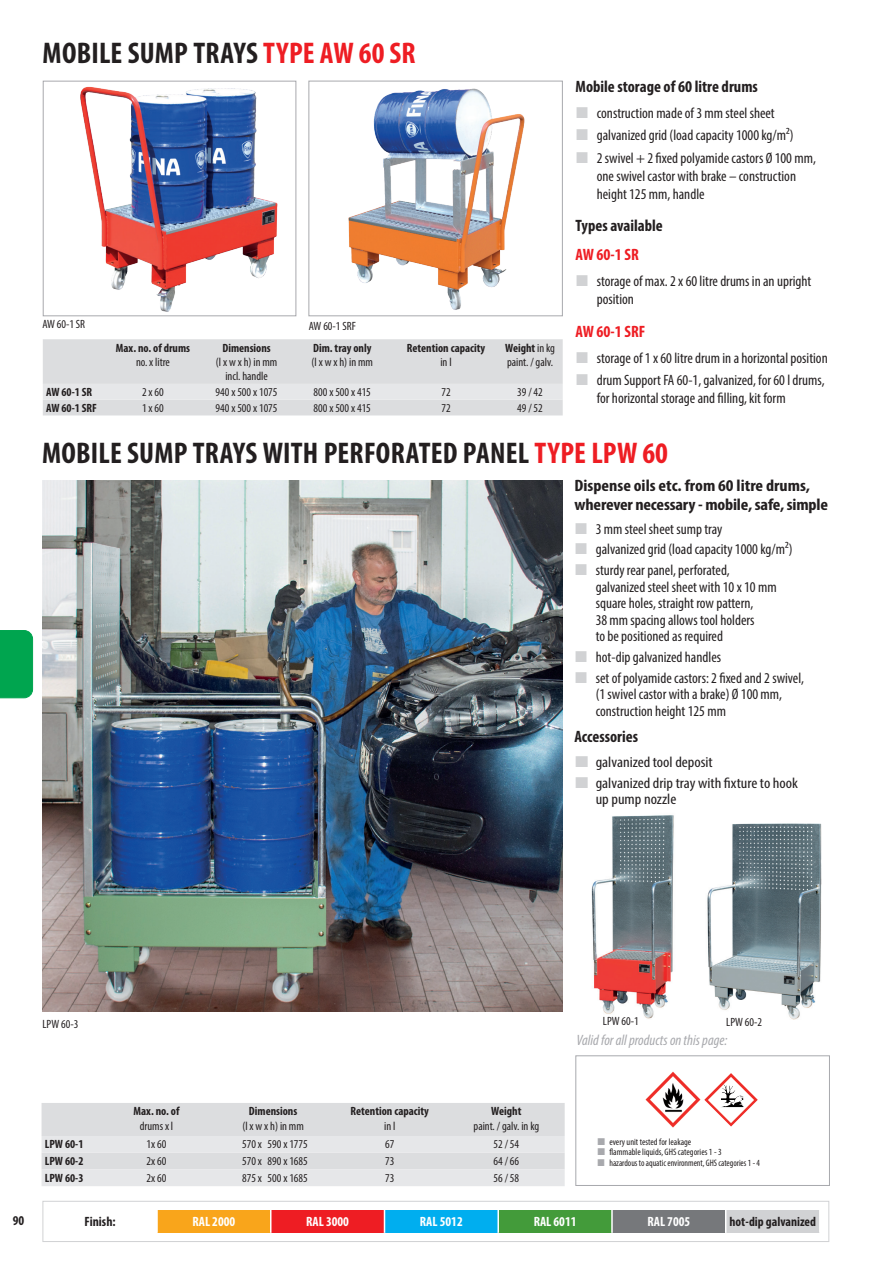
<style>
.page{position:relative;width:893px;height:1263px;background:#fff}
.page>*{position:absolute;margin:0;border:0;box-sizing:border-box;transform-origin:0 0}
.t1{font:700 condensed 30px "Myriad Pro";letter-spacing:.01em;color:#231f20}
.t2{font:700 condensed 16.5px/18.8px "Myriad Pro";color:#231f20;scale:1.1 1}
.t3{font:700 condensed 16.5px "Myriad Pro";color:#231f20}
.t4{font:700 condensed 16.5px "Myriad Pro";color:#ee1d23}
.t5{font:condensed 15px/16.5px "Myriad Pro";color:#231f20}
.t6{font:condensed 15px/20.7px "Myriad Pro";color:#231f20;scale:1.1 1}
.t7{font:italic condensed 15px "Myriad Pro";color:#a8a9ad}
.t8{font:700 condensed 13.5px "Myriad Pro";color:#fff}
.t9{font:700 condensed 13.5px "Myriad Pro";color:#231f20}
.t10{font:700 condensed 13.2px "Myriad Pro";color:#231f20}
.t11{font:condensed 12px/14.4px "Myriad Pro";color:#231f20;text-align:center}
.t12{font:700 condensed 12px "Myriad Pro";color:#231f20}
.t13{font:condensed 9.45px/10.8px "Myriad Pro";color:#231f20}
.s1{color:#ee1d23}
.s2{font-weight:700}
</style>
<div class="page">
<div style="left:157px;top:1210px;width:114px;height:22px;background:#f9a51b"></div>
<div style="left:271px;top:1210px;width:113px;height:22px;background:#ee1d23"></div>
<div style="left:384px;top:1210px;width:114px;height:22px;background:#00aeef"></div>
<div style="left:498px;top:1210px;width:114px;height:22px;background:#439b3a"></div>
<div style="left:612px;top:1210px;width:114px;height:22px;background:#76787b"></div>
<div style="left:726px;top:1210px;width:94px;height:22px;background:#d1d2d4"></div>
<hr style="left:497px;top:1210px;width:2px;height:22px;background:#fff">
<hr style="left:611px;top:1210px;width:2px;height:22px;background:#fff">
<hr style="left:819px;top:1210px;width:2px;height:22px;background:#fff">
<svg style="left:270px;top:1210px;width:1px;height:23px"></svg>
<svg style="left:384px;top:1210px;width:1px;height:23px"></svg>
<svg style="left:725px;top:1210px;width:1px;height:22px"></svg>
<hr style="left:156px;top:1210px;width:2px;height:22px;background:#fff">
<div style="left:43px;top:1201px;width:786px;height:41px;border:1px solid #d1d2d4"></div>
<div style="left:0;top:630px;width:33px;height:68px;background:#00a54f"></div>
<svg style="left:43px;top:339px;width:520px;height:76px;background:#dedfe1"></svg>
<svg style="left:42px;top:1103px;width:523px;height:83px;background:#e0e1e3"></svg>
<img style="left:707px;top:823px;width:115px;height:196px">
<img style="left:591px;top:815px;width:83px;height:204px">
<img style="left:43px;top:480px;width:520px;height:531px">
<div style="left:575px;top:1055px;width:255px;height:131px;background:#fff;border:1px solid #a8a9ad"></div>
<img style="left:645px;top:1072px;width:56px;height:55px">
<img style="left:704px;top:1073px;width:54px;height:53px">
<img style="left:80px;top:86px;width:198px;height:226px">
<div style="left:43px;top:81px;width:253px;height:235px;border:1px solid #a8a9ad"></div>
<img style="left:348px;top:88px;width:177px;height:222px">
<div style="left:309px;top:81px;width:254px;height:235px;border:1px solid #a8a9ad"></div>
<h1 class="t1" style="left:43px;top:35px;width:375px">MOBILE SUMP TRAYS <span class="s1">TYPE AW 60 SR</span></h1>
<p class="t11" style="left:42px;top:317px;width:44px">AW 60-1 SR</p>
<p class="t11" style="left:309px;top:319px;width:48px">AW 60-1 SRF</p>
<p class="t12" style="left:116px;top:340px;width:76px">Max. no. of drums</p>
<p class="t11" style="left:136px;top:355px;width:35px">no. x litre</p>
<p class="t12" style="left:222px;top:340px;width:50px">Dimensions</p>
<p class="t11" style="left:216px;top:355px;width:63px">(l x w x h) in mm incl. handle</p>
<p class="t12" style="left:313px;top:340px;width:60px">Dim. tray only</p>
<p class="t11" style="left:312px;top:355px;width:63px">(l x w x h) in mm</p>
<p class="t12" style="left:407px;top:340px;width:80px">Retention capacity</p>
<p class="t11" style="left:440px;top:355px;width:13px">in l</p>
<p class="t11" style="left:505px;top:340px;width:51px;text-align:left"><span class="s2">Weight</span> in kg paint. / galv.</p>
<p class="t12" style="left:46px;top:385px;width:48px">AW 60-1 SR</p>
<p class="t11" style="left:142px;top:385px;width:23px">2 x 60</p>
<p class="t11" style="left:216px;top:385px;width:63px">940 x 500 x 1075</p>
<p class="t11" style="left:314px;top:385px;width:59px">800 x 500 x 415</p>
<p class="t11" style="left:441px;top:385px;width:11px">72</p>
<p class="t11" style="left:517px;top:385px;width:27px">39 / 42</p>
<p class="t12" style="left:46px;top:401px;width:52px">AW 60-1 SRF</p>
<p class="t11" style="left:142px;top:401px;width:23px">1 x 60</p>
<p class="t11" style="left:216px;top:401px;width:63px">940 x 500 x 1075</p>
<p class="t11" style="left:314px;top:401px;width:59px">800 x 500 x 415</p>
<p class="t11" style="left:441px;top:401px;width:11px">72</p>
<p class="t11" style="left:517px;top:401px;width:27px">49 / 52</p>
<p class="t3" style="left:575px;top:76px;width:184px">Mobile storage of 60 litre drums</p>
<p class="t5" style="left:597px;top:102px;width:221px;line-height:22.2px">construction made of 3 mm steel sheet galvanized grid (load capacity 1000 kg/m²)<br>2 swivel + 2 fixed polyamide castors Ø 100 mm,</p>
<p class="t5" style="left:597px;top:166px;width:201px;line-height:18px">one swivel castor with brake – construction height 125 mm, handle</p>
<p class="t3" style="left:575px;top:215px;width:89px">Types available</p>
<p class="t4" style="left:575px;top:244px;width:65px">AW 60-1 SR</p>
<p class="t5" style="left:597px;top:272px;width:216px;line-height:18px">storage of max. 2 x 60 litre drums in an upright position</p>
<p class="t4" style="left:575px;top:321px;width:71px">AW 60-1 SRF</p>
<p class="t5" style="left:597px;top:347px;width:232px;line-height:22.2px">storage of 1 x 60 litre drum in a horizontal position drum Support FA 60-1, galvanized, for 60 l drums,</p>
<p class="t5" style="left:597px;top:390px;width:190px">for horizontal storage and filling, kit form</p>
<h1 class="t1" style="left:42px;top:434px;width:627px">MOBILE SUMP TRAYS WITH PERFORATED PANEL <span class="s1">TYPE LPW 60</span></h1>
<p class="t2" style="left:574px;top:476px;width:232px">Dispense oils etc. from 60 litre drums, wherever necessary - mobile, safe, simple</p>
<p class="t5" style="left:596px;top:518px;width:198px;line-height:20.7px">3 mm steel sheet sump tray<br>galvanized grid (load capacity 1000 kg/m²) sturdy rear panel, perforated,</p>
<p class="t5" style="left:596px;top:578px;width:182px">galvanized steel sheet with 10 x 10 mm square holes, straight row pattern,<br>38 mm spacing allows tool holders<br>to be positioned as required</p>
<p class="t5" style="left:596px;top:646px;width:210px;line-height:20.7px">hot-dip galvanized handles<br>set of polyamide castors: 2 fixed and 2 swivel,</p>
<p class="t5" style="left:596px;top:686px;width:188px">(1 swivel castor with a brake) Ø 100 mm, construction height 125 mm</p>
<p class="t3" style="left:574px;top:726px;width:65px">Accessories</p>
<p class="t6" style="left:596px;top:752px;width:185px">galvanized tool deposit<br>galvanized drip tray with fixture to hook</p>
<p class="t6" style="left:596px;top:789px;width:75px">up pump nozzle</p>
<p class="t11" style="left:603px;top:1014px;width:37px">LPW 60-1</p>
<p class="t11" style="left:43px;top:1017px;width:37px">LPW 60-3</p>
<p class="t11" style="left:726px;top:1014px;width:37px">LPW 60-2</p>
<p class="t12" style="left:134px;top:1104px;width:47px">Max. no. of</p>
<p class="t11" style="left:140px;top:1118px;width:35px">drums x l</p>
<p class="t12" style="left:249px;top:1104px;width:50px">Dimensions</p>
<p class="t11" style="left:242px;top:1118px;width:63px">(l x w x h) in mm</p>
<p class="t12" style="left:351px;top:1104px;width:80px">Retention capacity</p>
<p class="t11" style="left:384px;top:1118px;width:13px">in l</p>
<p class="t12" style="left:491px;top:1104px;width:32px">Weight</p>
<p class="t11" style="left:474px;top:1118px;width:67px">paint. / galv. in kg</p>
<p class="t12" style="left:45px;top:1137px;width:40px">LPW 60-1</p>
<p class="t11" style="left:147px;top:1137px;width:21px">1x 60</p>
<p class="t11" style="left:242px;top:1137px;width:67px">570 x 590 x 1775</p>
<p class="t11" style="left:385px;top:1137px;width:11px">67</p>
<p class="t11" style="left:494px;top:1137px;width:27px">52 / 54</p>
<p class="t12" style="left:45px;top:1153px;width:40px">LPW 60-2</p>
<p class="t11" style="left:147px;top:1154px;width:21px">2x 60</p>
<p class="t11" style="left:242px;top:1154px;width:67px">570 x 890 x 1685</p>
<p class="t11" style="left:385px;top:1154px;width:11px">73</p>
<p class="t11" style="left:494px;top:1154px;width:27px">64 / 66</p>
<p class="t12" style="left:45px;top:1170px;width:40px">LPW 60-3</p>
<p class="t11" style="left:147px;top:1170px;width:21px">2x 60</p>
<p class="t11" style="left:242px;top:1170px;width:67px">875 x 500 x 1685</p>
<p class="t11" style="left:385px;top:1170px;width:11px">73</p>
<p class="t11" style="left:494px;top:1170px;width:27px">56 / 58</p>
<p class="t7" style="left:576px;top:1031px;width:152px">Valid for all products on this page:</p>
<p class="t13" style="left:609px;top:1136px;width:152px">every unit tested for leakage<br>flammable liquids, GHS categories 1 - 3<br>hazardous to aquatic environment, GHS categories 1 - 4</p>
<p class="t9" style="left:13px;top:1212px;width:13px">90</p>
<p class="t9" style="left:85px;top:1213px;width:33px">Finish:</p>
<p class="t8" style="left:192px;top:1213px;width:44px">RAL 2000</p>
<p class="t8" style="left:306px;top:1213px;width:44px">RAL 3000</p>
<p class="t8" style="left:420px;top:1213px;width:44px">RAL 5012</p>
<p class="t8" style="left:534px;top:1213px;width:44px">RAL 6011</p>
<p class="t8" style="left:647px;top:1213px;width:44px">RAL 7005</p>
<p class="t10" style="left:729px;top:1213px;width:88px">hot-dip galvanized</p>
</div>
